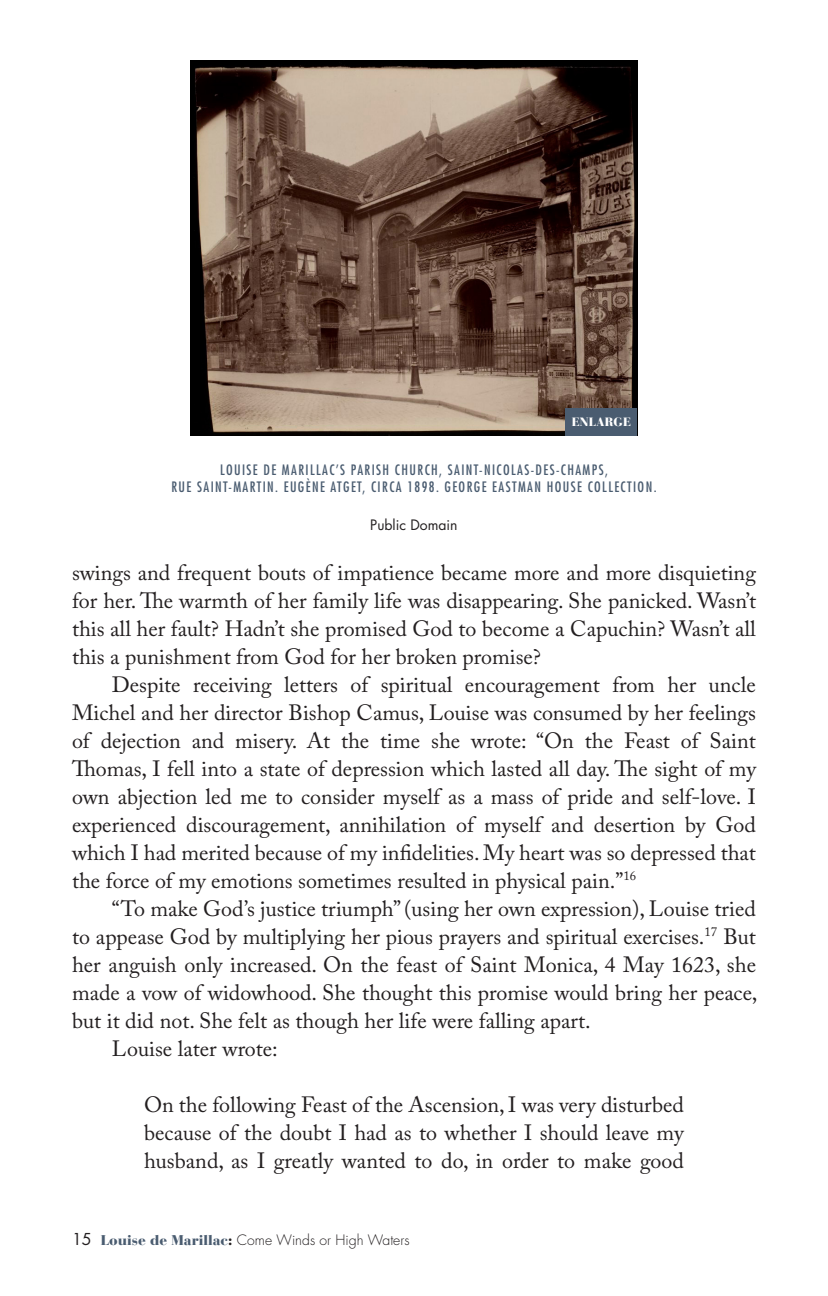
<style>
.page{position:relative;width:828px;height:1296px;background:#fff}
.page>*{position:absolute;margin:0;border:0;box-sizing:border-box;transform-origin:0 0}
.Final_Body_Text{font:22px/28px "Adobe Caslon Pro";color:#231f20;text-align:justify}
.Body_Text_Indent{font:22px/28px "Adobe Caslon Pro";color:#231f20;text-align:justify}
.Image_name{font:condensed 14px/16.8px "Futura";letter-spacing:.1em;color:#4a5c70;text-align:center}
.t1{font:300 14px "Futura";color:#231f20}
.Image_name-2{font:14px "Futura";color:#231f20}
.t2{font:900 12px "Bauer Bodoni";letter-spacing:.02em;color:#fff}
.s1{font-weight:400;font-size:16px}
.s2{font-family:"Bauer Bodoni";font-weight:900;color:#4a5c70}
.s3{font-family:"Bauer Bodoni";font-weight:900}
</style>
<div class="page">
<img style="left:191px;top:60px;width:446px;height:376px">
<div style="left:565px;top:408px;width:72px;height:28px;background:#4a5c70"></div>
<p class="t2" style="left:572px;top:415px;width:61px">ENLARGE</p>
<p class="Image_name" style="left:171px;top:461px;width:487px">LOUISE DE MARILLAC’S PARISH CHURCH, SAINT-NICOLAS-DES-CHAMPS,<br>RUE SAINT-MARTIN. EUGÈNE ATGET, CIRCA 1898. GEORGE EASTMAN HOUSE COLLECTION.</p>
<p class="Image_name-2" style="left:370px;top:515px;width:89px">Public Domain</p>
<p class="Final_Body_Text" style="left:72px;top:558px;width:686px">swings and frequent bouts of impatience became more and more disquieting for her. The warmth of her family life was disappearing. She panicked. Wasn’t this all her fault? Hadn’t she promised God to become a Capuchin? Wasn’t all this a punishment from God for her broken promise?</p>
<p class="Final_Body_Text" style="left:72px;top:670px;width:686px;text-indent:40px">Despite receiving letters of spiritual encouragement from her uncle Michel and her director Bishop Camus, Louise was consumed by her feelings of dejection and misery. At the time she wrote: “On the Feast of Saint Thomas, I fell into a state of depression which lasted all day. The sight of my own abjection led me to consider myself as a mass of pride and self-love. I experienced discouragement, annihilation of myself and desertion by God which I had merited because of my infidelities. My heart was so depressed that the force of my emotions sometimes resulted in physical pain.”<sup>16</sup></p>
<p class="Final_Body_Text" style="left:72px;top:894px;width:687px;text-indent:40px">“To make God’s justice triumph” (using her own expression), Louise tried to appease God by multiplying her pious prayers and spiritual exercises.<sup>17</sup> But her anguish only increased. On the feast of Saint Monica, 4 May 1623, she made a vow of widowhood. She thought this promise would bring her peace, but it did not. She felt as though her life were falling apart.</p>
<p class="Final_Body_Text" style="left:112px;top:1034px;width:167px">Louise later wrote:</p>
<p class="Body_Text_Indent" style="left:144px;top:1090px;width:542px">On the following Feast of the Ascension, I was very disturbed because of the doubt I had as to whether I should leave my husband, as I greatly wanted to do, in order to make good</p>
<p class="t1" style="left:72px;top:1231px;width:339px"><span class="s1">15</span> <span class="s2">Louise de Marillac</span><span class="s3">:</span> Come Winds or High Waters</p>
</div>
